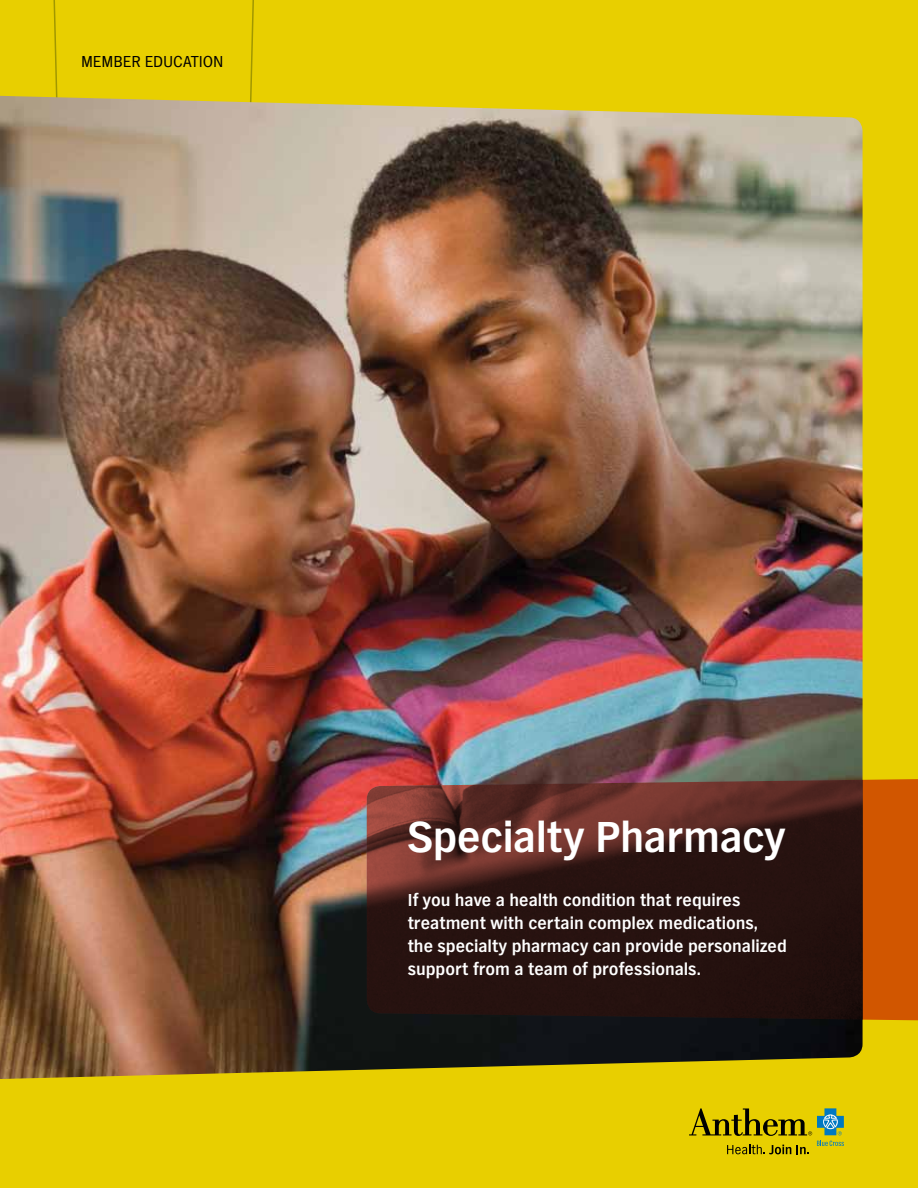
<style>
.page{position:relative;width:918px;height:1188px;background:#e8cf00}
.page>*{position:absolute;margin:0;border:0;box-sizing:border-box;transform-origin:0 0}
.t1{font:700 45px "TV Nord EF";letter-spacing:-.005em;color:#fff}
.t2{font:700 18px/23.2px "TV Nord EF";color:#fff}
.t3{font:16.5px "TV Nord EF";letter-spacing:-.005em;color:#000}
</style>
<div class="page">
<svg style="left:53px;top:0;width:201px;height:96px"></svg>
<svg style="left:689px;top:1108px;width:155px;height:46px"></svg>
<img style="left:0;top:96px;width:863px;height:983px">
<svg style="left:367px;top:777px;width:551px;height:246px;background:#492216"></svg>
<p class="t3" style="left:81px;top:53px;width:144px">MEMBER EDUCATION</p>
<h1 class="t1" style="left:407px;top:813px;width:380px">Specialty Pharmacy</h1>
<p class="t2" style="left:408px;top:888px;width:381px">If you have a health condition that requires treatment with certain complex medications, the specialty pharmacy can provide personalized support from a team of professionals.</p>
</div>
